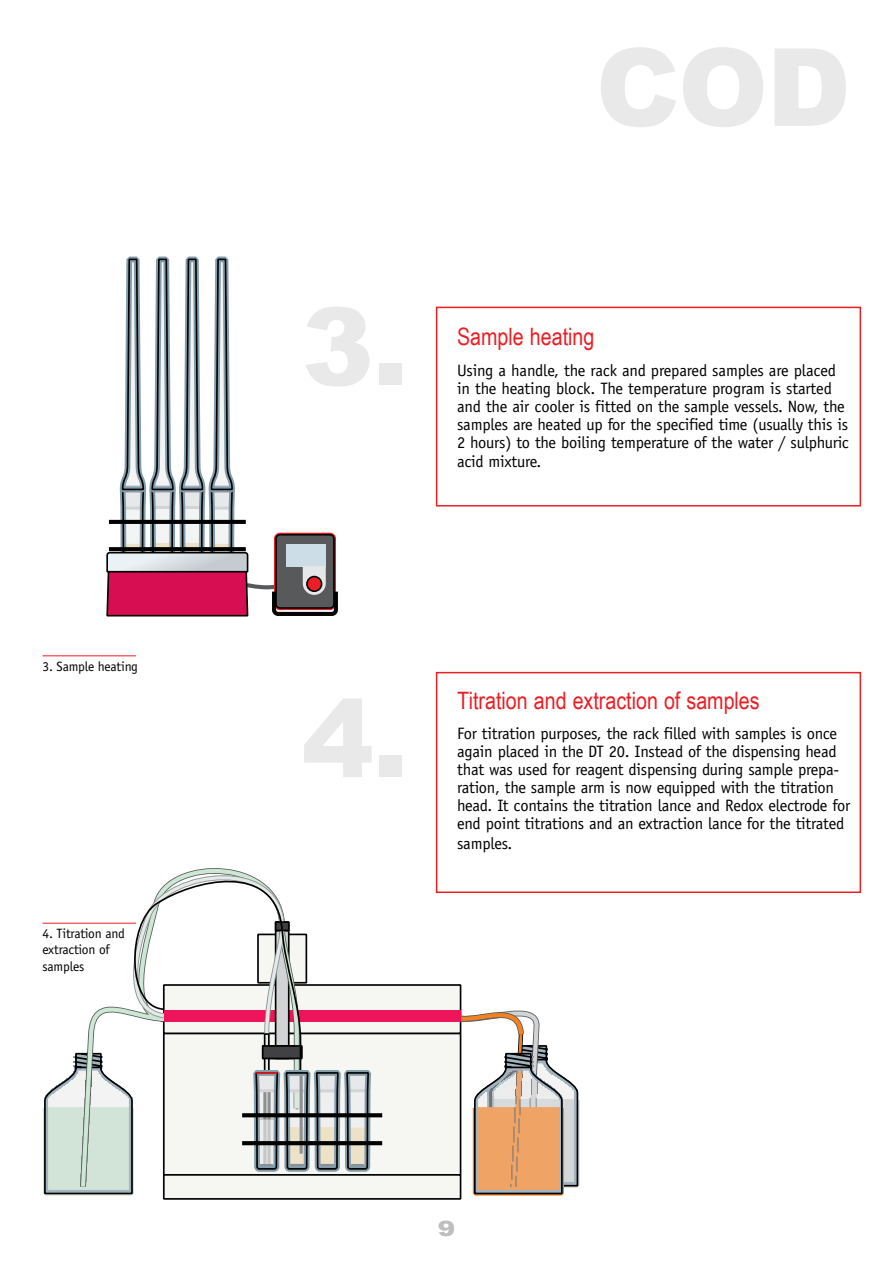
<style>
.page{position:relative;width:893px;height:1263px;background:#fff}
.page>*{position:absolute;margin:0;border:0;box-sizing:border-box;transform-origin:0 0}
.t1{font:900 108px "Arial";color:#e9e9ea}
.t2{font:24px "Arial Narrow";color:#ed1d24}
.t3{font:900 21px "Arial";color:#bcbec0;scale:1.25 1}
.t4{font:16.5px/18px "Officina Sans";letter-spacing:-.015em;color:#000}
.t5{font:13.5px/16.2px "Officina Sans";letter-spacing:-.015em;color:#000}
</style>
<div class="page">
<div style="left:163px;top:1032px;width:298px;height:144px;background:#f6f6f3"></div>
<div style="left:163px;top:984px;width:298px;height:50px;background:#f6f6f3;border:2px solid #000"></div>
<div style="left:164px;top:1010px;width:297px;height:11px;background:#ed145b"></div>
<div style="left:163px;top:1174px;width:298px;height:25px;background:#f6f6f3;border:2px solid #000"></div>
<svg style="left:455px;top:995px;width:125px;height:203px"></svg>
<svg style="left:42px;top:868px;width:333px;height:330px"></svg>
<svg style="left:242px;top:1113px;width:140px;height:4px"></svg>
<svg style="left:242px;top:1141px;width:140px;height:4px"></svg>
<hr style="left:256px;top:1072px;width:21px;height:2px;background:#ed1d24">
<hr style="left:43px;top:923px;width:93px;height:1px;background:#ed1d24">
<svg style="left:106px;top:256px;width:232px;height:361px"></svg>
<div style="left:307px;top:577px;width:15px;height:14px;background:#ed1d24;border-radius:50%"></div>
<div style="left:306px;top:576px;width:16px;height:16px;border:2px solid #000;border-radius:50%"></div>
<div style="left:436px;top:307px;width:425px;height:199px;border:2px solid #ed1d24"></div>
<hr style="left:43px;top:655px;width:93px;height:1px;background:#ed1d24">
<div style="left:436px;top:672px;width:425px;height:221px;border:2px solid #ed1d24"></div>
<p class="t5" style="left:43px;top:658px;width:97px">3. Sample heating</p>
<p class="t5" style="left:43px;top:925px;width:84px">4. Titration and extraction of samples</p>
<h1 class="t1" style="left:596px;top:9px;width:256px">COD</h1>
<h1 class="t1" style="left:302px;top:268px;width:108px">3.</h1>
<h2 class="t2" style="left:457px;top:319px;width:139px">Sample heating</h2>
<p class="t4" style="left:457px;top:361px;width:393px">Using a handle, the rack and prepared samples are placed in the heating block. The temperature program is started and the air cooler is fitted on the sample vessels. Now, the samples are heated up for the specified time (usually this is 2 hours) to the boiling temperature of the water / sulphuric</p>
<p class="t4" style="left:457px;top:453px;width:86px">acid mixture.</p>
<h1 class="t1" style="left:302px;top:660px;width:108px">4.</h1>
<h2 class="t2" style="left:457px;top:682px;width:304px">Titration and extraction of samples</h2>
<p class="t4" style="left:457px;top:725px;width:395px">For titration purposes, the rack filled with samples is once again placed in the DT 20. Instead of the dispensing head that was used for reagent dispensing during sample prepa&shy;ration, the sample arm is now equipped with the titration head. It contains the titration lance and Redox electrode for end point titrations and an extraction lance for the titrated</p>
<p class="t4" style="left:457px;top:834px;width:57px">samples.</p>
<p class="t3" style="left:438px;top:1213px;width:16px">9</p>
</div>
